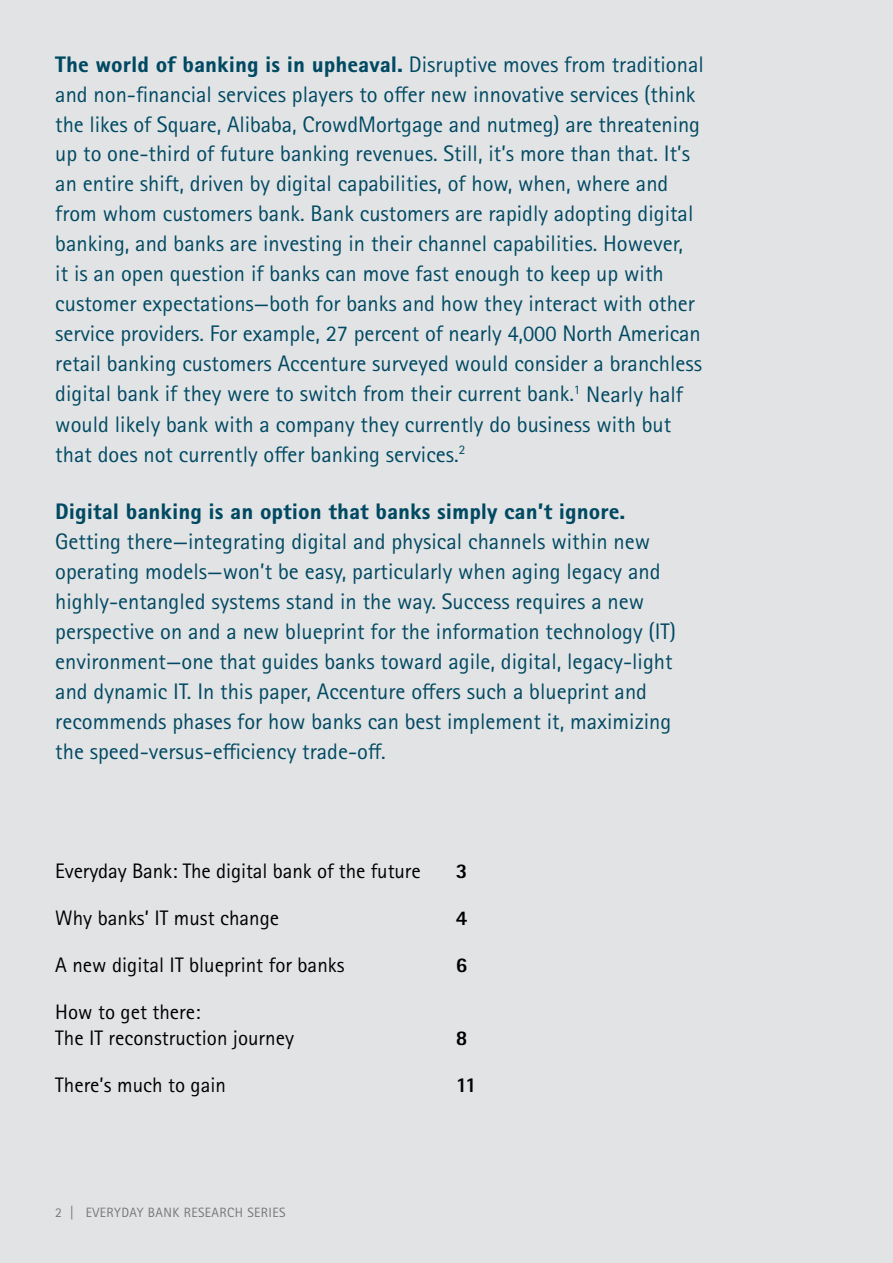
<style>
.page{position:relative;width:893px;height:1263px;background:#e2e3e4}
.page>*{position:absolute;margin:0;border:0;box-sizing:border-box;transform-origin:0 0}
.t1{font:22.5px/30px "Rotis Sans Seriffor ACN";color:#004962}
.t2{font:900 22.5px "Rotis Sans Seriffor ACN";color:#004962}
.t3{font:21px/25.5px "Rotis Sans Seriffor ACN";color:#000}
.t4{font:800 21px "Rotis Sans Seriffor ACN";color:#000}
.t5{font:13.5px "Rotis Sans Seriffor ACN";letter-spacing:.03em;color:#77787b}
.s1{font-weight:900}
</style>
<div class="page">
<p class="t1" style="left:55px;top:49px;width:650px"><span class="s1">The world of banking is in upheaval.</span> Disruptive moves from traditional and non-financial services players to offer new innovative services (think the likes of Square, Alibaba, CrowdMortgage and nutmeg) are threatening up to one-third of future banking revenues. Still, it’s more than that. It’s an entire shift, driven by digital capabilities, of how, when, where and from whom customers bank. Bank customers are rapidly adopting digital banking, and banks are investing in their channel capabilities. However,<br>it is an open question if banks can move fast enough to keep up with customer expectations—both for banks and how they interact with other service providers. For example, 27 percent of nearly 4,000 North American retail banking customers Accenture surveyed would consider a branchless digital bank if they were to switch from their current bank.<sup>1</sup> Nearly half would likely bank with a company they currently do business with but that does not currently offer banking services.<sup>2</sup></p>
<p class="t2" style="left:55px;top:496px;width:571px">Digital banking is an option that banks simply can’t ignore.</p>
<p class="t1" style="left:55px;top:526px;width:622px">Getting there—integrating digital and physical channels within new operating models—won’t be easy, particularly when aging legacy and highly-entangled systems stand in the way. Success requires a new perspective on and a new blueprint for the information technology (IT) environment—one that guides banks toward agile, digital, legacy-light and dynamic IT. In this paper, Accenture offers such a blueprint and recommends phases for how banks can best implement it, maximizing the speed-versus-efficiency trade-off.</p>
<p class="t3" style="left:55px;top:858px;width:367px">Everyday Bank: The digital bank of the future</p>
<p class="t4" style="left:456px;top:857px;width:13px">3</p>
<p class="t3" style="left:55px;top:905px;width:225px">Why banks’ IT must change</p>
<p class="t4" style="left:456px;top:904px;width:13px">4</p>
<p class="t3" style="left:55px;top:952px;width:291px">A new digital IT blueprint for banks</p>
<p class="t4" style="left:456px;top:951px;width:13px">6</p>
<p class="t3" style="left:55px;top:999px;width:240px">How to get there:<br>The IT reconstruction journey</p>
<p class="t4" style="left:456px;top:1024px;width:13px">8</p>
<p class="t3" style="left:55px;top:1072px;width:172px">There’s much to gain</p>
<p class="t4" style="left:456px;top:1071px;width:23px">11</p>
<p class="t5" style="left:55px;top:1205px;width:232px">2 | EVERYDAY BANK RESEARCH SERIES</p>
</div>
